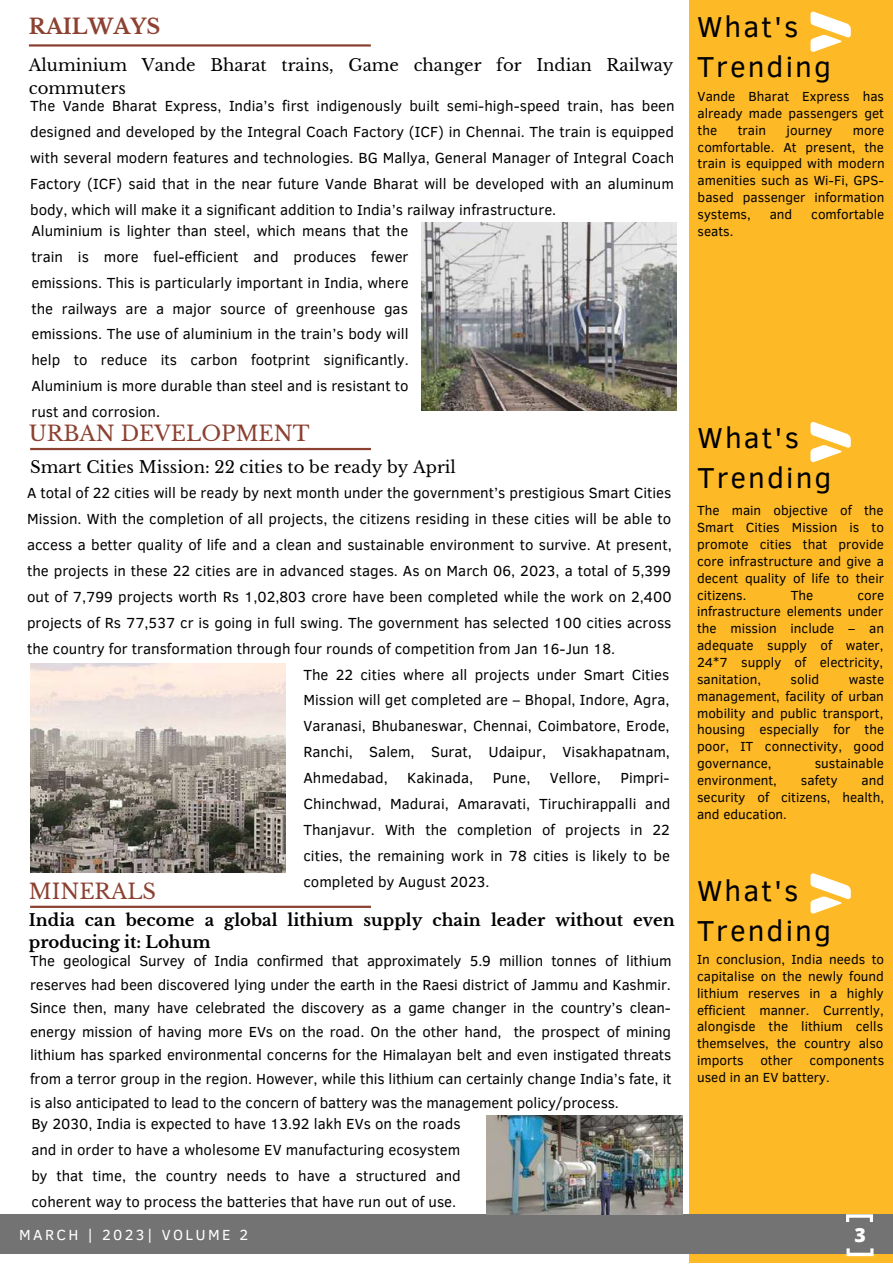
<style>
.page{position:relative;width:893px;height:1264px;background:#fff}
.page>*{position:absolute;margin:0;border:0;box-sizing:border-box;transform-origin:0 0}
.t1{font:29.55px/40.5px "Clear Sans";letter-spacing:.07em;color:#000}
.t2{font:21px "Libre Baskerville";color:#8c4131}
.t3{font:700 21px "Libre Baskerville";color:#8c4131}
.t4{font:800 19.5px "Open Sans";color:#fff}
.t5{font:16.5px/22.5px "Libre Baskerville";color:#000}
.t6{font:700 16.5px/22.5px "Libre Baskerville";color:#000}
.t7{font:15px/25.8px "Clear Sans";color:#000;text-align:justify}
.t8{font:15px "Clear Sans";letter-spacing:.155em;color:#fff}
.t9{font:13.5px/16.8px "Clear Sans";color:#000;text-align:justify}
</style>
<div class="page">
<div style="left:688px;top:0;width:204px;height:1262px;background:#fdb926"></div>
<hr style="left:29px;top:44px;width:342px;height:3px;background:#8c4131">
<img style="left:421px;top:222px;width:255px;height:188px">
<hr style="left:30px;top:448px;width:341px;height:2px;background:#8c4131">
<img style="left:30px;top:663px;width:255px;height:209px">
<hr style="left:30px;top:905px;width:341px;height:3px;background:#8c4131">
<div style="left:0;top:1214px;width:892px;height:39px;background:#737373"></div>
<svg style="left:846px;top:1248px;width:27px;height:8px"></svg>
<svg style="left:846px;top:1214px;width:26px;height:7px"></svg>
<svg style="left:810px;top:12px;width:40px;height:40px"></svg>
<svg style="left:810px;top:422px;width:40px;height:40px"></svg>
<svg style="left:810px;top:873px;width:40px;height:40px"></svg>
<img style="left:487px;top:1115px;width:195px;height:99px">
<h2 class="t3" style="left:29px;top:13px;width:133px">RAILWAYS</h2>
<p class="t5" style="left:29px;top:54px;width:646px">Aluminium Vande Bharat trains, Game changer for Indian Railway commuters</p>
<p class="t7" style="left:30px;top:92px;width:646px">The Vande Bharat Express, India’s first indigenously built semi-high-speed train, has been designed and developed by the Integral Coach Factory (ICF) in Chennai. The train is equipped with several modern features and technologies. BG Mallya, General Manager of Integral Coach Factory (ICF) said that in the near future Vande Bharat will be developed with an aluminum body, which will make it a significant addition to India’s railway infrastructure.</p>
<p class="t7" style="left:31px;top:217px;width:379px">Aluminium is lighter than steel, which means that the train is more fuel-efficient and produces fewer emissions. This is particularly important in India, where the railways are a major source of greenhouse gas emissions. The use of aluminium in the train’s body will help to reduce its carbon footprint significantly.<br>Aluminium is more durable than steel and is resistant to rust and corrosion.</p>
<h2 class="t2" style="left:29px;top:420px;width:282px">URBAN DEVELOPMENT</h2>
<p class="t5" style="left:30px;top:456px;width:427px">Smart Cities Mission: 22 cities to be ready by April</p>
<p class="t7" style="left:27px;top:479px;width:646px">A total of 22 cities will be ready by next month under the government’s prestigious Smart Cities Mission. With the completion of all projects, the citizens residing in these cities will be able to access a better quality of life and a clean and sustainable environment to survive. At present, the projects in these 22 cities are in advanced stages. As on March 06, 2023, a total of 5,399 out of 7,799 projects worth Rs 1,02,803 crore have been completed while the work on 2,400 projects of Rs 77,537 cr is going in full swing. The government has selected 100 cities across the country for transformation through four rounds of competition from Jan 16-Jun 18.</p>
<p class="t7" style="left:303px;top:660px;width:368px">The 22 cities where all projects under Smart Cities Mission will get completed are – Bhopal, Indore, Agra, Varanasi, Bhubaneswar, Chennai, Coimbatore, Erode, Ranchi, Salem, Surat, Udaipur, Visakhapatnam, Ahmedabad,</p>
<p class="t7" style="left:407px;top:764px;width:67px">Kakinada,</p>
<p class="t7" style="left:492px;top:764px;width:39px">Pune,</p>
<p class="t7" style="left:550px;top:764px;width:52px">Vellore,</p>
<p class="t7" style="left:303px;top:764px;width:368px;text-indent:317px">Pimpri-Chinchwad, Madurai, Amaravati, Tiruchirappalli and Thanjavur. With the completion of projects in 22 cities, the remaining work in 78 cities is likely to be completed by August 2023.</p>
<h2 class="t2" style="left:29px;top:878px;width:129px">MINERALS</h2>
<p class="t6" style="left:29px;top:908px;width:647px">India can become a global lithium supply chain leader without even producing it: Lohum</p>
<p class="t7" style="left:30px;top:948px;width:643px;line-height:23.5px">The geological Survey of India confirmed that approximately 5.9 million tonnes of lithium reserves had been discovered lying under the earth in the Raesi district of Jammu and Kashmir.<br>Since then, many have celebrated the discovery as a game changer in the country’s clean&shy;energy mission of having more EVs on the road. On the other hand, the prospect of mining lithium has sparked environmental concerns for the Himalayan belt and even instigated threats from a terror group in the region. However, while this lithium can certainly change India’s fate, it is also anticipated to lead to the concern of battery was the management policy/process.</p>
<p class="t7" style="left:31px;top:1110px;width:431px">By 2030, India is expected to have 13.92 lakh EVs on the roads and in order to have a wholesome EV manufacturing ecosystem by that time, the country needs to have a structured and coherent way to process the batteries that have run out of use.</p>
<p class="t8" style="left:19px;top:1223px;width:230px">MARCH | 2023| VOLUME 2</p>
<h1 class="t1" style="left:697px;top:4px;width:135px">What's<br>Trending</h1>
<p class="t9" style="left:697px;top:87px;width:188px">Vande Bharat Express has already made passengers get the</p>
<p class="t9" style="left:737px;top:121px;width:30px">train</p>
<p class="t9" style="left:786px;top:121px;width:47px">journey</p>
<p class="t9" style="left:697px;top:121px;width:188px;text-indent:155px">more comfortable. At present, the train is equipped with modern amenities such as Wi-Fi, GPS&shy;based passenger information systems,</p>
<p class="t9" style="left:769px;top:205px;width:24px">and</p>
<p class="t9" style="left:811px;top:205px;width:75px">comfortable</p>
<p class="t9" style="left:697px;top:222px;width:37px">seats.</p>
<h1 class="t1" style="left:697px;top:416px;width:135px">What's<br>Trending</h1>
<p class="t9" style="left:697px;top:501px;width:188px">The main objective of the Smart Cities Mission is to promote cities that provide core infrastructure and give a decent quality of life to their citizens.</p>
<p class="t9" style="left:790px;top:585px;width:24px">The</p>
<p class="t9" style="left:697px;top:585px;width:189px;text-indent:160px">core infrastructure elements under the mission include – an adequate supply of water, 24*7 supply of electricity, sanitation,</p>
<p class="t9" style="left:790px;top:670px;width:30px">solid</p>
<p class="t9" style="left:697px;top:670px;width:189px;text-indent:152px">waste management, facility of urban mobility and public transport, housing especially for the poor, IT connectivity, good governance,</p>
<p class="t9" style="left:814px;top:754px;width:71px">sustainable</p>
<p class="t9" style="left:697px;top:771px;width:81px">environment,</p>
<p class="t9" style="left:800px;top:771px;width:38px">safety</p>
<p class="t9" style="left:697px;top:771px;width:189px;text-indent:164px">and security of citizens, health, and education.</p>
<h1 class="t1" style="left:697px;top:868px;width:135px">What's<br>Trending</h1>
<p class="t9" style="left:697px;top:950px;width:189px">In conclusion, India needs to capitalise on the newly found lithium reserves in a highly efficient manner. Currently, alongisde the lithium cells themselves, the country also imports other components used in an EV battery.</p>
<h3 class="t4" style="left:854px;top:1221px;width:13px">3</h3>
</div>
